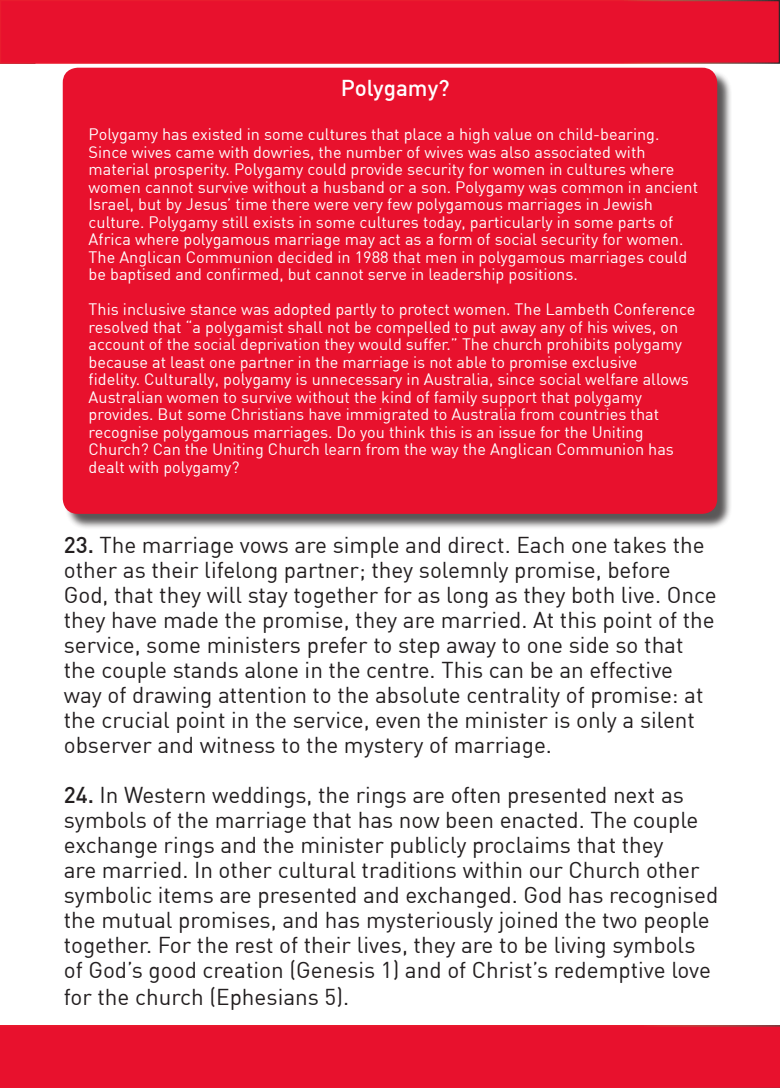
<style>
.page{position:relative;width:780px;height:1088px;background:#fff}
.page>*{position:absolute;margin:0;border:0;box-sizing:border-box;transform-origin:0 0}
.t1{font:22.5px/25px "DINCE";color:#231f20}
.t2{font:500 22.5px "DINCE";color:#fff}
.t3{font:16.25px/17.5px "DINCE";color:#fff}
.s1{font-weight:500}
</style>
<div class="page">
<div style="left:1px;top:1px;width:778px;height:62px;background:#e8112d"></div>
<div style="left:0;top:1025px;width:780px;height:63px;background:#e8112d"></div>
<div style="left:65px;top:70px;width:667px;height:459px;background:#231f20;opacity:.75"></div>
<div style="left:63px;top:68px;width:654px;height:446px;background:#e8112d;border-radius:15px"></div>
<p class="t2" style="left:341px;top:73px;width:110px">Polygamy?</p>
<p class="t3" style="left:89px;top:125px;width:611px">Polygamy has existed in some cultures that place a high value on child-bearing.<br>Since wives came with dowries, the number of wives was also associated with material prosperity. Polygamy could provide security for women in cultures where women cannot survive without a husband or a son. Polygamy was common in ancient Israel, but by Jesus’ time there were very few polygamous marriages in Jewish culture. Polygamy still exists in some cultures today, particularly in some parts of Africa where polygamous marriage may act as a form of social security for women.<br>The Anglican Communion decided in 1988 that men in polygamous marriages could be baptised and confirmed, but cannot serve in leadership positions.</p>
<p class="t3" style="left:89px;top:300px;width:608px">This inclusive stance was adopted partly to protect women. The Lambeth Conference resolved that “a polygamist shall not be compelled to put away any of his wives, on account of the social deprivation they would suffer.” The church prohibits polygamy because at least one partner in the marriage is not able to promise exclusive<br>fidelity. Culturally, polygamy is unnecessary in Australia, since social welfare allows Australian women to survive without the kind of family support that polygamy provides. But some Christians have immigrated to Australia from countries that recognise polygamous marriages. Do you think this is an issue for the Uniting Church? Can the Uniting Church learn from the way the Anglican Communion has dealt with polygamy?</p>
<p class="t1" style="left:64px;top:532px;width:654px"><span class="s1">23.</span> The marriage vows are simple and direct. Each one takes the other as their lifelong partner; they solemnly promise, before God, that they will stay together for as long as they both live. Once they have made the promise, they are married. At this point of the service, some ministers prefer to step away to one side so that the couple stands alone in the centre. This can be an effective way of drawing attention to the absolute centrality of promise: at the crucial point in the service, even the minister is only a silent observer and witness to the mystery of marriage.</p>
<p class="t1" style="left:64px;top:782px;width:656px"><span class="s1">24.</span> In Western weddings, the rings are often presented next as symbols of the marriage that has now been enacted. The couple exchange rings and the minister publicly proclaims that they<br>are married. In other cultural traditions within our Church other symbolic items are presented and exchanged. God has recognised the mutual promises, and has mysteriously joined the two people together. For the rest of their lives, they are to be living symbols of God’s good creation (Genesis 1) and of Christ’s redemptive love</p>
<p class="t1" style="left:64px;top:984px;width:287px">for the church (Ephesians 5).</p>
</div>
